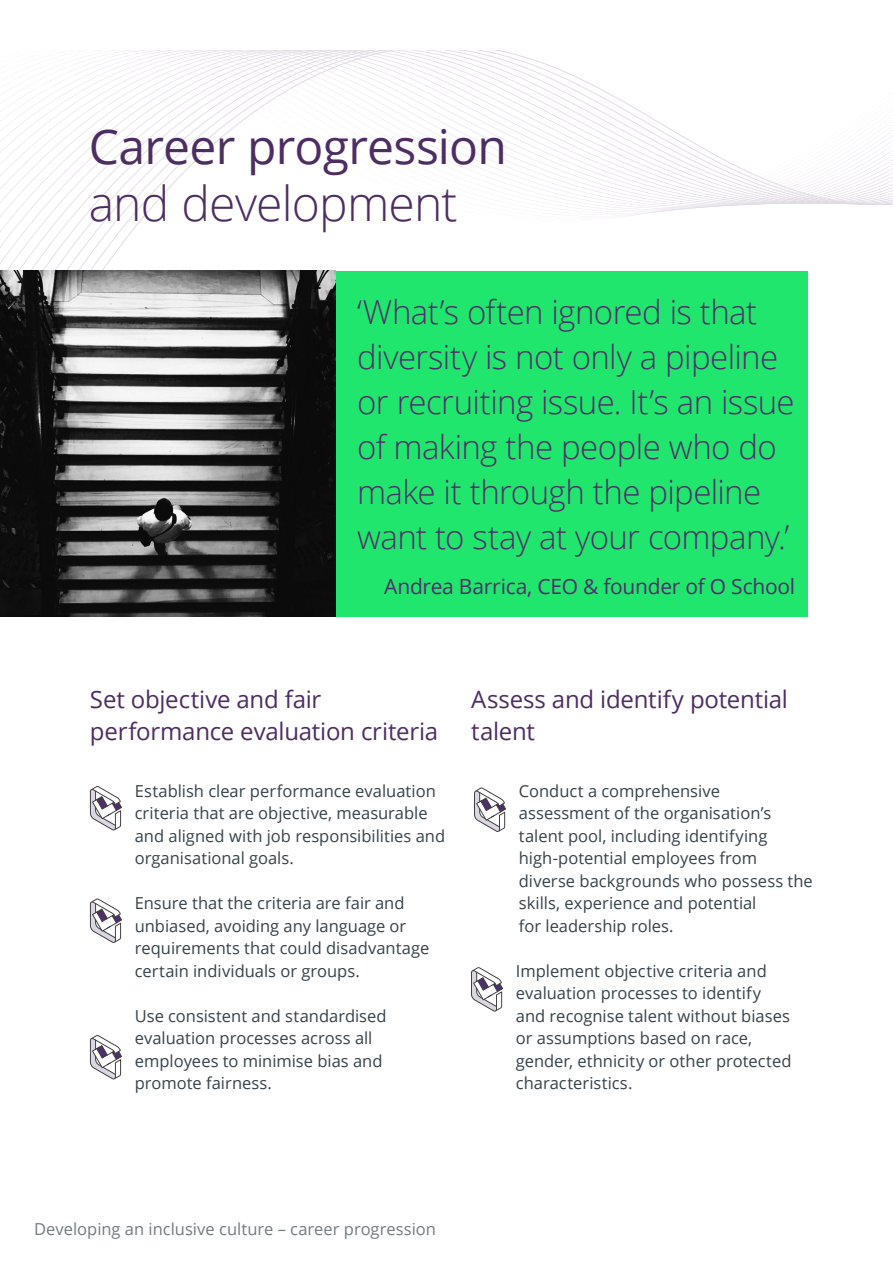
<style>
.page{position:relative;width:893px;height:1263px;background:#fff}
.page>*{position:absolute;margin:0;border:0;box-sizing:border-box;transform-origin:0 0}
.t1{font:48px "Open Sans";letter-spacing:-.015em;color:#4e2d63}
.t2{font:300 48px "Open Sans";letter-spacing:-.015em;color:#4e2d63}
.t3{font:300 33px/45px "Open Sans";letter-spacing:-.02em;color:#4d3069}
.t4{font:24px/31.5px "Open Sans";letter-spacing:-.01em;color:#4e2d63}
.t5{font:21px "Open Sans";letter-spacing:-.015em;color:#4d3069}
.t6{font:16.5px/22.5px "Open Sans";color:#36424a}
.t7{font:16.5px "Open Sans";color:#727b80}
</style>
<div class="page">
<svg style="left:0;top:50px;width:893px;height:178px"></svg>
<div style="left:336px;top:271px;width:472px;height:345px;background:#21e66e"></div>
<img style="left:0;top:271px;width:336px;height:346px">
<svg style="left:90px;top:786px;width:32px;height:44px"></svg>
<svg style="left:474px;top:787px;width:32px;height:45px"></svg>
<svg style="left:471px;top:967px;width:32px;height:44px"></svg>
<svg style="left:90px;top:898px;width:32px;height:45px"></svg>
<svg style="left:90px;top:1035px;width:32px;height:44px"></svg>
<h1 class="t1" style="left:89px;top:114px;width:420px">Career progression</h1>
<h1 class="t2" style="left:89px;top:171px;width:370px">and development</h1>
<h2 class="t3" style="left:357px;top:289px;width:439px">‘What’s often ignored is that diversity is not only a pipeline or recruiting issue. It’s an issue of making the people who do make it through the pipeline want to stay at your company.’</h2>
<p class="t5" style="left:384px;top:572px;width:413px">Andrea Barrica, CEO &amp; founder of O School</p>
<h3 class="t4" style="left:90px;top:683px;width:350px">Set objective and fair performance evaluation criteria</h3>
<p class="t6" style="left:135px;top:779px;width:312px">Establish clear performance evaluation criteria that are objective, measurable and aligned with job responsibilities and organisational goals.</p>
<p class="t6" style="left:135px;top:891px;width:296px">Ensure that the criteria are fair and unbiased, avoiding any language or requirements that could disadvantage certain individuals or groups.</p>
<p class="t6" style="left:135px;top:1004px;width:253px">Use consistent and standardised evaluation processes across all employees to minimise bias and promote fairness.</p>
<h3 class="t4" style="left:471px;top:683px;width:318px">Assess and identify potential talent</h3>
<p class="t6" style="left:519px;top:779px;width:296px">Conduct a comprehensive assessment of the organisation’s talent pool, including identifying high-potential employees from diverse backgrounds who possess the skills, experience and potential<br>for leadership roles.</p>
<p class="t6" style="left:516px;top:959px;width:277px">Implement objective criteria and evaluation processes to identify and recognise talent without biases or assumptions based on race, gender, ethnicity or other protected characteristics.</p>
<p class="t7" style="left:34px;top:1217px;width:403px">Developing an inclusive culture – career progression</p>
</div>
